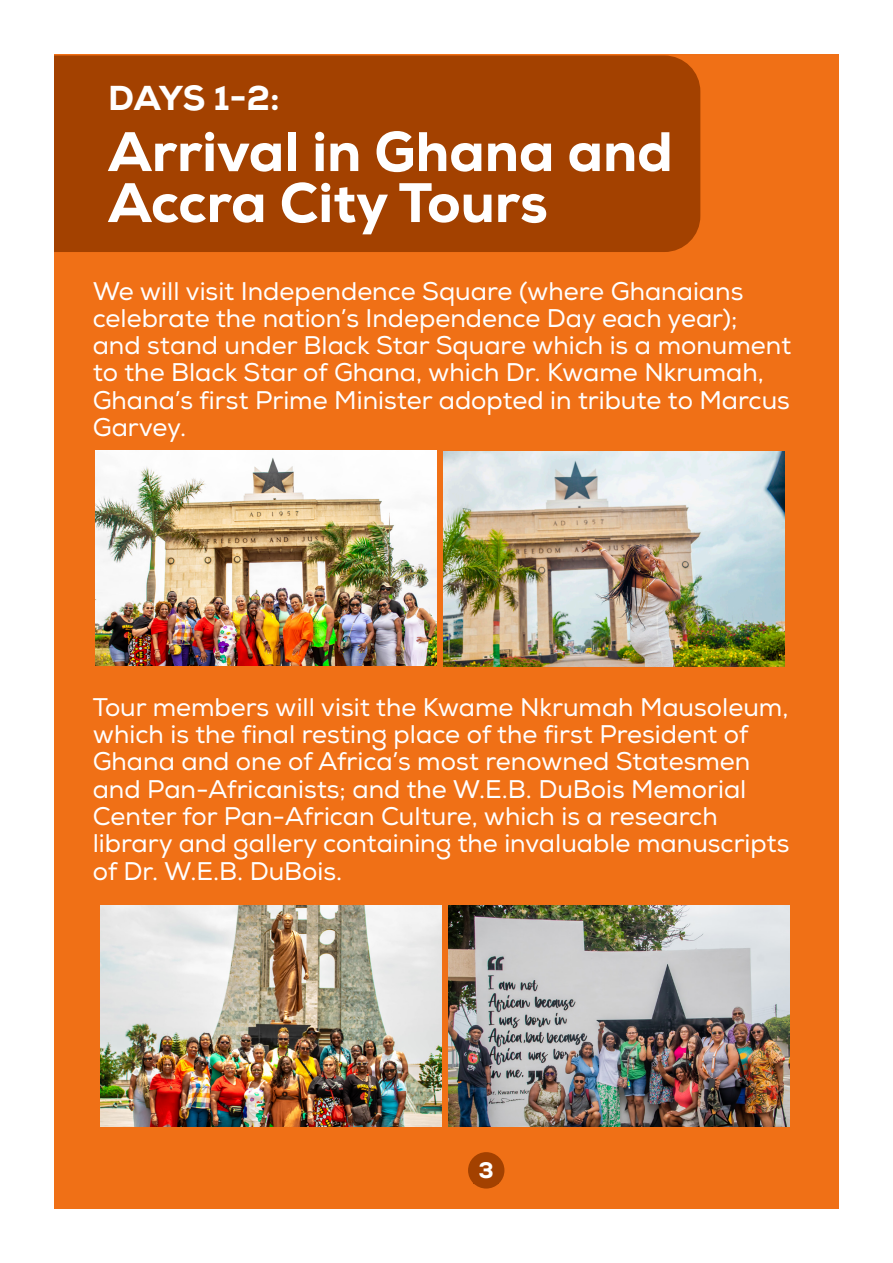
<style>
.page{position:relative;width:893px;height:1263px;background:#fff}
.page>*{position:absolute;margin:0;border:0;box-sizing:border-box;transform-origin:0 0}
.t1{font:800 55.5px "Nexa";color:#fff}
.t2{font:800 34.5px "Nexa";color:#fff}
.t3{font:25.5px/27.3px "Nexa";color:#fff}
.t4{font:800 22.5px "Nexa";color:#fff}
</style>
<div class="page">
<div style="left:54px;top:54px;width:785px;height:1155px;background:#f07016"></div>
<div style="left:54px;top:56px;width:646px;height:196px;background:#a34100"></div>
<div style="left:468px;top:1152px;width:36px;height:36px;background:#a34100;border-radius:50%"></div>
<div style="left:473px;top:1162px;width:26px;height:22px;background:#a34100"></div>
<img style="left:444px;top:452px;width:341px;height:214px">
<img style="left:96px;top:451px;width:341px;height:214px">
<img style="left:448px;top:906px;width:341px;height:221px">
<img style="left:100px;top:906px;width:341px;height:221px">
<p class="t2" style="left:108px;top:76px;width:173px">DAYS 1-2:</p>
<p class="t1" style="left:108px;top:116px;width:566px">Arrival in Ghana and</p>
<p class="t1" style="left:108px;top:167px;width:441px">Accra City Tours</p>
<p class="t3" style="left:93px;top:278px;width:652px">We will visit Independence Square (where Ghanaians celebrate the nation’s Independence Day each year);</p>
<p class="t3" style="left:93px;top:332px;width:700px">and stand under Black Star Square which is a monument to the Black Star of Ghana, which Dr. Kwame Nkrumah, Ghana’s first Prime Minister adopted in tribute to Marcus Garvey.</p>
<p class="t3" style="left:93px;top:694px;width:698px">Tour members will visit the Kwame Nkrumah Mausoleum, which is the final resting place of the first President of Ghana and one of Africa’s most renowned Statesmen and Pan-Africanists; and the W.E.B. DuBois Memorial Center for Pan-African Culture, which is a research library and gallery containing the invaluable manuscripts of Dr. W.E.B. DuBois.</p>
<p class="t4" style="left:478px;top:1156px;width:17px">3</p>
</div>
